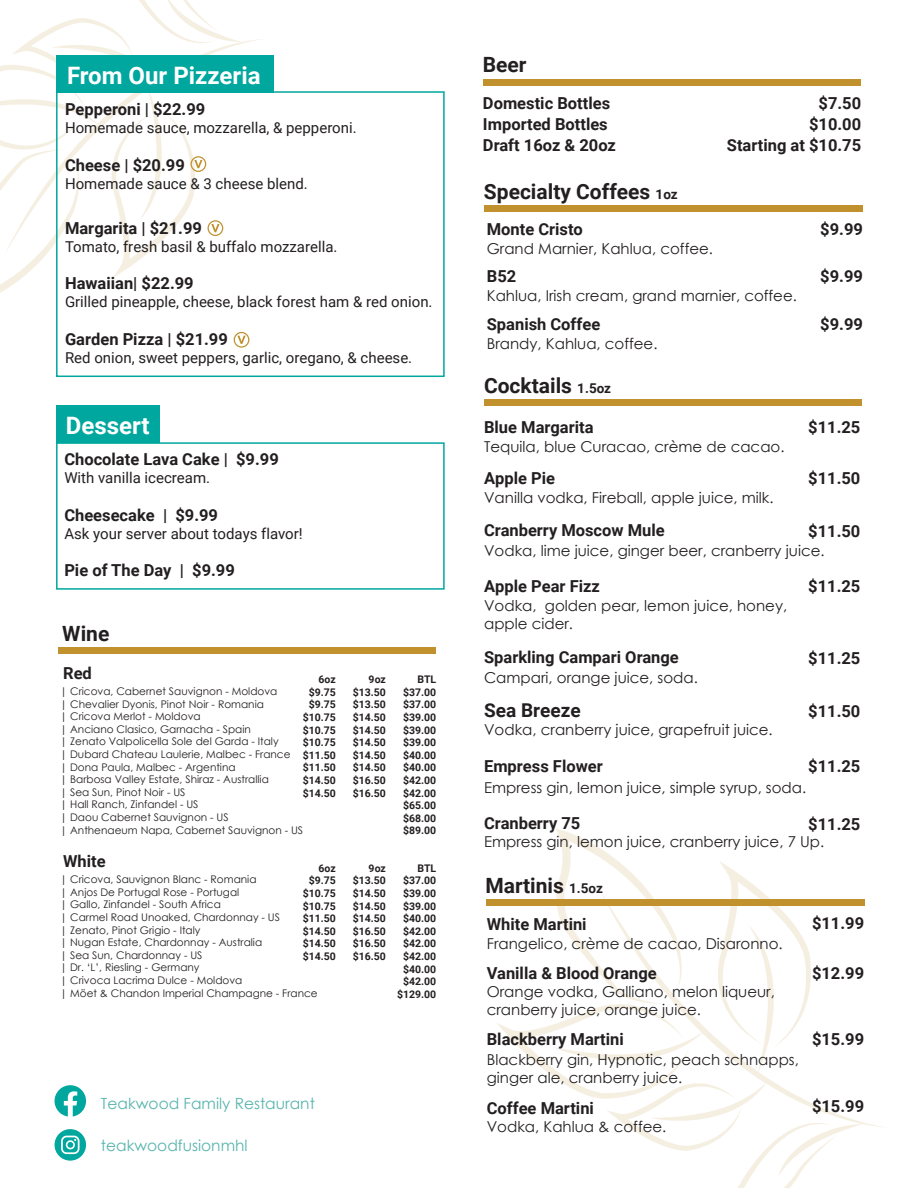
<style>
.page{position:relative;width:918px;height:1188px;background:#fff}
.page>*{position:absolute;margin:0;border:0;box-sizing:border-box;transform-origin:0 0}
.t1{font:700 24px "Roboto";color:#fff}
.t2{font:700 21px "Roboto";color:#231f20}
.t3{font:700 19.05px "Roboto";color:#231f20}
.t4{font:700 16.5px/21px "Roboto";color:#231f20}
.t5{font:15.45px "Century Gothic";color:#57b4ad}
.t6{font:15px/18px "Century Gothic";color:#231f20}
.t7{font:15px "Roboto";color:#231f20}
.t8{font:10.5px/12.6px "Century Gothic";color:#231f20}
.t9{font:700 10.5px/12.6px "Roboto";color:#231f20;text-align:right}
.s1{font-size:13.5px}
</style>
<div class="page">
<svg style="left:497px;top:828px;width:340px;height:360px"></svg>
<svg style="left:55px;top:1129px;width:31px;height:32px"></svg>
<svg style="left:55px;top:1085px;width:31px;height:32px"></svg>
<div style="left:57px;top:405px;width:103px;height:38px;background:#00a79e"></div>
<div style="left:57px;top:55px;width:217px;height:38px;background:#00a79e"></div>
<div style="left:56px;top:91px;width:389px;height:286px;border:2px solid #00a79e"></div>
<div style="left:56px;top:442px;width:389px;height:148px;border:2px solid #00a79e"></div>
<svg style="left:0;top:0;width:223px;height:307px"></svg>
<svg style="left:234px;top:332px;width:15px;height:16px"></svg>
<div style="left:484px;top:399px;width:378px;height:7px;background:#c0912d"></div>
<div style="left:483px;top:79px;width:378px;height:6px;background:#c0912d"></div>
<div style="left:58px;top:648px;width:378px;height:6px;background:#c0912d"></div>
<div style="left:486px;top:899px;width:378px;height:7px;background:#c0912d"></div>
<div style="left:485px;top:205px;width:378px;height:7px;background:#c0912d"></div>
<h1 class="t1" style="left:67px;top:59px;width:195px">From Our Pizzeria</h1>
<h3 class="t4" style="left:65px;top:98px;width:142px">Pepperoni | $22.99</h3>
<h3 class="t7" style="left:65px;top:117px;width:293px">Homemade sauce, mozzarella, &amp; pepperoni.</h3>
<h3 class="t4" style="left:65px;top:154px;width:121px">Cheese | $20.99</h3>
<h3 class="t7" style="left:65px;top:173px;width:244px">Homemade sauce &amp; 3 cheese blend.</h3>
<h3 class="t4" style="left:65px;top:217px;width:138px">Margarita | $21.99</h3>
<h3 class="t7" style="left:65px;top:236px;width:274px">Tomato, fresh basil &amp; buffalo mozzarella.</h3>
<h3 class="t4" style="left:65px;top:273px;width:130px">Hawaiian| $22.99</h3>
<h3 class="t7" style="left:65px;top:292px;width:369px">Grilled pineapple, cheese, black forest ham &amp; red onion.</h3>
<h3 class="t4" style="left:65px;top:328px;width:164px">Garden Pizza | $21.99</h3>
<h3 class="t7" style="left:65px;top:347px;width:349px">Red onion, sweet peppers, garlic, oregano, &amp; cheese.</h3>
<h1 class="t1" style="left:66px;top:408px;width:85px">Dessert</h1>
<h3 class="t4" style="left:64px;top:448px;width:216px">Chocolate Lava Cake | $9.99</h3>
<h3 class="t7" style="left:64px;top:467px;width:147px">With vanilla icecream.</h3>
<h3 class="t4" style="left:64px;top:504px;width:155px">Cheesecake | $9.99</h3>
<h3 class="t7" style="left:64px;top:523px;width:240px">Ask your server about todays flavor!</h3>
<h3 class="t4" style="left:64px;top:559px;width:172px">Pie of The Day | $9.99</h3>
<h2 class="t2" style="left:62px;top:619px;width:49px">Wine</h2>
<h3 class="t4" style="left:63px;top:662px;width:30px">Red</h3>
<p class="t9" style="left:303px;top:673px;width:35px">6oz $9.75 $9.75 $10.75 $10.75 $10.75 $11.50 $11.50 $14.50 $14.50</p>
<p class="t9" style="left:353px;top:673px;width:35px;text-align:justify;text-indent:16px">9oz $13.50 $13.50 $14.50 $14.50 $14.50 $14.50 $14.50 $16.50 $16.50</p>
<p class="t9" style="left:403px;top:673px;width:35px;text-align:justify;text-indent:14px">BTL $37.00 $37.00 $39.00 $39.00 $39.00 $40.00 $40.00 $42.00 $42.00 $65.00 $68.00 $89.00</p>
<p class="t9" style="left:303px;top:861px;width:35px">6oz $9.75 $10.75 $10.75 $11.50 $14.50 $14.50 $14.50</p>
<p class="t9" style="left:353px;top:861px;width:35px;text-align:justify;text-indent:16px">9oz $13.50 $14.50 $14.50 $14.50 $16.50 $16.50 $16.50</p>
<p class="t9" style="left:397px;top:861px;width:41px">BTL $37.00 $39.00 $39.00 $40.00 $42.00 $42.00 $42.00 $40.00 $42.00 $129.00</p>
<p class="t8" style="left:60px;top:685px;width:244px">| Cricova, Cabernet Sauvignon - Moldova<br>| Chevalier Dyonis, Pinot Noir - Romania<br>| Cricova Merlot - Moldova<br>| Anciano Clasico, Garnacha - Spain<br>| Zenato Valpolicella Sole del Garda - Italy<br>| Dubard Chateau Laulerie, Malbec - France<br>| Dona Paula, Malbec - Argentina<br>| Barbosa Valley Estate, Shiraz - Australlia<br>| Sea Sun, Pinot Noir - US<br>| Hall Ranch, Zinfandel - US<br>| Daou Cabernet Sauvignon - US<br>| Anthenaeum Napa, Cabernet Sauvignon - US</p>
<h3 class="t4" style="left:63px;top:850px;width:44px">White</h3>
<p class="t8" style="left:60px;top:873px;width:259px">| Cricova, Sauvignon Blanc - Romania<br>| Anjos De Portugal Rose - Portugal<br>| Gallo, Zinfandel - South Africa<br>| Carmel Road Unoaked, Chardonnay - US<br>| Zenato, Pinot Grigio - Italy<br>| Nugan Estate, Chardonnay - Australia<br>| Sea Sun, Chardonnay - US<br>| Dr. ‘L’, Riesling - Germany<br>| Crivoca Lacrima Dulce - Moldova<br>| Möet &amp; Chandon Imperial Champagne - France</p>
<h3 class="t5" style="left:101px;top:1093px;width:215px">Teakwood Family Restaurant</h3>
<h3 class="t5" style="left:101px;top:1135px;width:148px">teakwoodfusionmhl</h3>
<h2 class="t2" style="left:483px;top:50px;width:45px">Beer</h2>
<h3 class="t4" style="left:483px;top:92px;width:135px">Domestic Bottles<br>Imported Bottles<br>Draft 16oz &amp; 20oz</h3>
<h3 class="t4" style="left:727px;top:92px;width:136px;text-align:right">$7.50<br>$10.00<br>Starting at $10.75</h3>
<h2 class="t2" style="left:484px;top:177px;width:195px">Specialty Coffees <span class="s1">1oz</span></h2>
<h3 class="t6" style="left:487px;top:240px;width:228px">Grand Marnier, Kahlua, coffee.</h3>
<h3 class="t4" style="left:487px;top:218px;width:97px">Monte Cristo</h3>
<h3 class="t4" style="left:820px;top:218px;width:44px">$9.99</h3>
<h3 class="t4" style="left:487px;top:265px;width:31px">B52</h3>
<h3 class="t4" style="left:820px;top:265px;width:44px">$9.99</h3>
<h3 class="t6" style="left:487px;top:287px;width:312px">Kahlua, Irish cream, grand marnier, coffee.</h3>
<h3 class="t4" style="left:487px;top:313px;width:115px">Spanish Coffee</h3>
<h3 class="t4" style="left:820px;top:313px;width:44px">$9.99</h3>
<h3 class="t6" style="left:487px;top:335px;width:172px">Brandy, Kahlua, coffee.</h3>
<h2 class="t2" style="left:484px;top:371px;width:129px">Cocktails <span class="s1">1.5oz</span></h2>
<h3 class="t4" style="left:484px;top:416px;width:111px">Blue Margarita</h3>
<h3 class="t6" style="left:484px;top:438px;width:302px">Tequila, blue Curacao, crème de cacao.</h3>
<h3 class="t4" style="left:484px;top:467px;width:73px">Apple Pie</h3>
<h3 class="t6" style="left:484px;top:489px;width:291px">Vanilla vodka, Fireball, apple juice, milk.</h3>
<h3 class="t4" style="left:484px;top:519px;width:182px">Cranberry Moscow Mule</h3>
<h3 class="t4" style="left:808px;top:416px;width:54px">$11.25</h3>
<h3 class="t4" style="left:808px;top:467px;width:54px">$11.50</h3>
<h3 class="t4" style="left:808px;top:520px;width:54px">$11.50</h3>
<h3 class="t6" style="left:484px;top:541px;width:342px">Vodka, lime juice, ginger beer, cranberry juice.</h3>
<h3 class="t4" style="left:484px;top:575px;width:117px">Apple Pear Fizz</h3>
<h3 class="t6" style="left:484px;top:597px;width:305px">Vodka, golden pear, lemon juice, honey, apple cider.</h3>
<h3 class="t4" style="left:484px;top:646px;width:196px">Sparkling Campari Orange</h3>
<h3 class="t6" style="left:484px;top:668px;width:215px">Campari, orange juice, soda.</h3>
<h3 class="t4" style="left:808px;top:575px;width:54px">$11.25</h3>
<h3 class="t4" style="left:808px;top:647px;width:54px">$11.25</h3>
<h3 class="t3" style="left:484px;top:697px;width:98px">Sea Breeze</h3>
<h3 class="t4" style="left:808px;top:700px;width:54px">$11.50</h3>
<h3 class="t6" style="left:484px;top:720px;width:290px">Vodka, cranberry juice, grapefruit juice.</h3>
<h3 class="t4" style="left:484px;top:755px;width:120px">Empress Flower</h3>
<h3 class="t4" style="left:808px;top:755px;width:54px">$11.25</h3>
<h3 class="t6" style="left:484px;top:778px;width:324px">Empress gin, lemon juice, simple syrup, soda.</h3>
<h3 class="t4" style="left:484px;top:812px;width:98px">Cranberry 75</h3>
<h3 class="t4" style="left:808px;top:813px;width:54px">$11.25</h3>
<h3 class="t6" style="left:484px;top:833px;width:342px">Empress gin, lemon juice, cranberry juice, 7 Up.</h3>
<h2 class="t2" style="left:485px;top:870px;width:119px">Martinis <span class="s1">1.5oz</span></h2>
<h3 class="t4" style="left:487px;top:913px;width:101px">White Martini</h3>
<h3 class="t4" style="left:812px;top:912px;width:54px">$11.99</h3>
<h3 class="t6" style="left:487px;top:934px;width:297px">Frangelico, crème de cacao, Disaronno.</h3>
<h3 class="t4" style="left:487px;top:962px;width:172px">Vanilla &amp; Blood Orange</h3>
<h3 class="t4" style="left:812px;top:962px;width:54px">$12.99</h3>
<h3 class="t6" style="left:487px;top:983px;width:290px">Orange vodka, Galliano, melon liqueur, cranberry juice, orange juice.</h3>
<h3 class="t4" style="left:487px;top:1028px;width:139px">Blackberry Martini</h3>
<h3 class="t4" style="left:812px;top:1028px;width:54px">$15.99</h3>
<h3 class="t6" style="left:487px;top:1050px;width:314px">Blackberry gin, Hypnotic, peach schnapps, ginger ale, cranberry juice.</h3>
<h3 class="t4" style="left:487px;top:1097px;width:109px">Coffee Martini</h3>
<h3 class="t4" style="left:812px;top:1095px;width:54px">$15.99</h3>
<h3 class="t6" style="left:487px;top:1117px;width:181px">Vodka, Kahlua &amp; coffee.</h3>
</div>
